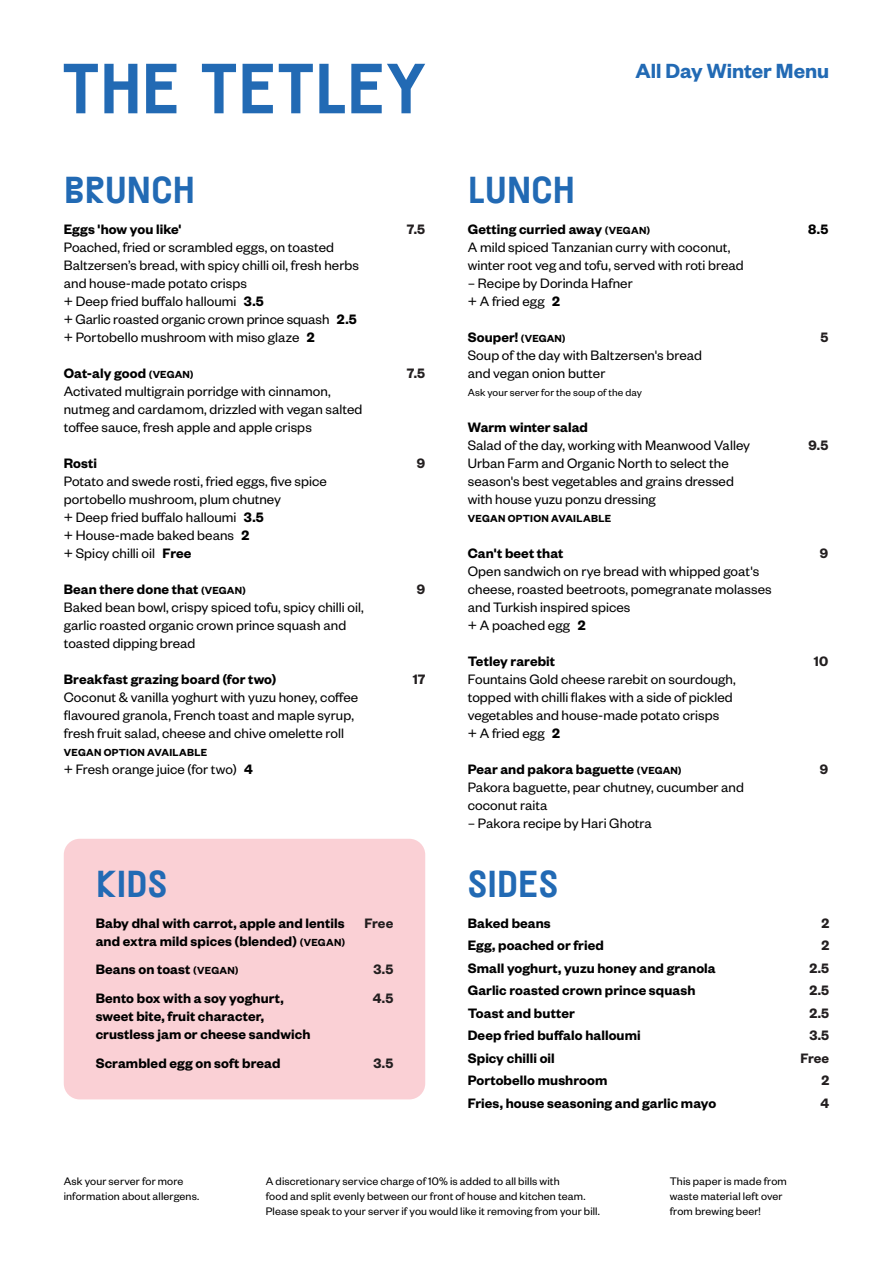
<style>
.page{position:relative;width:893px;height:1263px;background:#fff}
.page>*{position:absolute;margin:0;border:0;box-sizing:border-box;transform-origin:0 0}
.t1{font:700 37.5px "Separat Tetley";letter-spacing:-.005em;color:#226ab4}
.t2{font:600 22.5px "Founders Grotesk";color:#226ab4}
.t3{font:15px/18px "Founders Grotesk";letter-spacing:.005em;color:#000}
.t4{font:600 15px/18px "Founders Grotesk";letter-spacing:.005em;color:#000}
.t5{font:600 15px "Founders Grotesk";letter-spacing:.005em;color:#231f20}
.t6{font:12px/15px "Founders Grotesk";letter-spacing:.01em;color:#000}
.t7{font:600 11.25px "Founders Grotesk";letter-spacing:.025em;color:#000}
.t8{font:11.25px "Founders Grotesk";letter-spacing:.015em;color:#000}
.s1{font-weight:600}
.s2{font-weight:600;font-size:11.25px}
.s3{font-size:11.25px}
</style>
<div class="page">
<svg style="left:64px;top:64px;width:34px;height:49px"></svg>
<svg style="left:104px;top:64px;width:33px;height:49px"></svg>
<svg style="left:146px;top:64px;width:30px;height:49px"></svg>
<svg style="left:202px;top:64px;width:34px;height:49px"></svg>
<svg style="left:243px;top:64px;width:30px;height:49px"></svg>
<svg style="left:279px;top:64px;width:34px;height:49px"></svg>
<svg style="left:319px;top:64px;width:26px;height:49px"></svg>
<svg style="left:351px;top:64px;width:74px;height:49px"></svg>
<div style="left:64px;top:839px;width:361px;height:260px;background:#fad0d5;border-radius:16px"></div>
<h2 class="t2" style="left:636px;top:57px;width:195px">All Day Winter Menu</h2>
<p class="t1" style="left:64px;top:169px;width:133px">BRUNCH</p>
<p class="t1" style="left:468px;top:169px;width:109px">LUNCH</p>
<p class="t3" style="left:64px;top:219px;width:297px"><span class="s1">Eggs 'how you like'<br></span>Poached, fried or scrambled eggs, on toasted Baltzersen’s bread, with spicy chilli oil, fresh herbs and house-made potato crisps<br>+ Deep fried buffalo halloumi <span class="s1">3.5<br></span>+ Garlic roasted organic crown prince squash <span class="s1">2.5 </span>+ Portobello mushroom with miso glaze <span class="s1">2</span></p>
<p class="t3" style="left:64px;top:363px;width:300px"><span class="s1">Oat-aly good</span> <span class="s2">(VEGAN)<br></span>Activated multigrain porridge with cinnamon, nutmeg and cardamom, drizzled with vegan salted toffee sauce, fresh apple and apple crisps</p>
<p class="t3" style="left:64px;top:453px;width:265px"><span class="s1">Rosti<br></span>Potato and swede rosti, fried eggs, five spice portobello mushroom, plum chutney<br>+ Deep fried buffalo halloumi <span class="s1">3.5<br></span>+ House-made baked beans <span class="s1">2<br></span>+ Spicy chilli oil <span class="s1">Free</span></p>
<p class="t3" style="left:64px;top:579px;width:302px"><span class="s1">Bean there done that</span> <span class="s2">(VEGAN)<br></span>Baked bean bowl, crispy spiced tofu, spicy chilli oil, garlic roasted organic crown prince squash and toasted dipping bread</p>
<p class="t3" style="left:64px;top:669px;width:296px"><span class="s1">Breakfast grazing board (for two)<br></span>Coconut &amp; vanilla yoghurt with yuzu honey, coffee flavoured granola, French toast and maple syrup, fresh fruit salad, cheese and chive omelette roll</p>
<p class="t7" style="left:64px;top:745px;width:145px">VEGAN OPTION AVAILABLE</p>
<p class="t3" style="left:64px;top:759px;width:191px">+ Fresh orange juice (for two) <span class="s1">4</span></p>
<p class="t3" style="left:468px;top:219px;width:277px"><span class="s1">Getting curried away</span> <span class="s2">(VEGAN)<br></span>A mild spiced Tanzanian curry with coconut, winter root veg and tofu, served with roti bread</p>
<p class="t3" style="left:468px;top:273px;width:166px">– Recipe by Dorinda Hafner + A fried egg <span class="s1">2</span></p>
<p class="t3" style="left:468px;top:327px;width:236px"><span class="s1">Souper!</span> <span class="s2">(VEGAN)<br></span>Soup of the day with Baltzersen's bread and vegan onion butter</p>
<p class="t8" style="left:468px;top:386px;width:176px">Ask your server for the soup of the day</p>
<p class="t3" style="left:468px;top:417px;width:284px"><span class="s1">Warm winter salad<br></span>Salad of the day, working with Meanwood Valley Urban Farm and Organic North to select the season's best vegetables and grains dressed with house yuzu ponzu dressing</p>
<p class="t7" style="left:468px;top:511px;width:145px">VEGAN OPTION AVAILABLE</p>
<p class="t3" style="left:468px;top:543px;width:305px"><span class="s1">Can't beet that<br></span>Open sandwich on rye bread with whipped goat's cheese, roasted beetroots, pomegranate molasses and Turkish inspired spices<br>+ A poached egg <span class="s1">2</span></p>
<p class="t3" style="left:468px;top:651px;width:270px"><span class="s1">Tetley rarebit<br></span>Fountains Gold cheese rarebit on sourdough, topped with chilli flakes with a side of pickled vegetables and house-made potato crisps<br>+ A fried egg <span class="s1">2</span></p>
<p class="t3" style="left:468px;top:759px;width:278px"><span class="s1">Pear and pakora baguette</span> <span class="s2">(VEGAN)<br></span>Pakora baguette, pear chutney, cucumber and coconut raita</p>
<p class="t3" style="left:468px;top:813px;width:185px">– Pakora recipe by Hari Ghotra</p>
<p class="t5" style="left:407px;top:220px;width:20px">7.5</p>
<p class="t5" style="left:407px;top:364px;width:20px">7.5</p>
<p class="t5" style="left:417px;top:454px;width:10px">9</p>
<p class="t5" style="left:417px;top:580px;width:10px">9</p>
<p class="t5" style="left:413px;top:670px;width:14px">17</p>
<p class="t1" style="left:96px;top:862px;width:73px">KIDS</p>
<p class="t4" style="left:96px;top:913px;width:251px">Baby dhal with carrot, apple and lentils and extra mild spices (blended) <span class="s3">(VEGAN)</span></p>
<p class="t4" style="left:96px;top:960px;width:144px">Beans on toast <span class="s3">(VEGAN)</span></p>
<p class="t4" style="left:96px;top:988px;width:216px">Bento box with a soy yoghurt, sweet bite, fruit character, crustless jam or cheese sandwich</p>
<p class="t4" style="left:96px;top:1053px;width:186px">Scrambled egg on soft bread</p>
<p class="t5" style="left:364px;top:913px;width:30px">Free</p>
<p class="t5" style="left:373px;top:960px;width:21px">3.5</p>
<p class="t5" style="left:373px;top:988px;width:22px">4.5</p>
<p class="t5" style="left:373px;top:1053px;width:21px">3.5</p>
<p class="t1" style="left:468px;top:862px;width:92px">SIDES</p>
<p class="t4" style="left:468px;top:913px;width:85px">Baked beans</p>
<p class="t4" style="left:468px;top:935px;width:138px">Egg, poached or fried</p>
<p class="t4" style="left:468px;top:958px;width:249px">Small yoghurt, yuzu honey and granola</p>
<p class="t4" style="left:468px;top:980px;width:229px">Garlic roasted crown prince squash</p>
<p class="t4" style="left:468px;top:1003px;width:109px">Toast and butter</p>
<p class="t4" style="left:468px;top:1025px;width:174px">Deep fried buffalo halloumi</p>
<p class="t4" style="left:468px;top:1048px;width:89px">Spicy chilli oil</p>
<p class="t4" style="left:468px;top:1070px;width:141px">Portobello mushroom</p>
<p class="t4" style="left:468px;top:1093px;width:250px">Fries, house seasoning and garlic mayo</p>
<p class="t4" style="left:808px;top:219px;width:22px">8.5</p>
<p class="t5" style="left:820px;top:328px;width:9px">5</p>
<p class="t5" style="left:808px;top:436px;width:21px">9.5</p>
<p class="t5" style="left:820px;top:544px;width:10px">9</p>
<p class="t5" style="left:814px;top:652px;width:16px">10</p>
<p class="t5" style="left:820px;top:760px;width:10px">9</p>
<p class="t5" style="left:821px;top:913px;width:9px">2</p>
<p class="t5" style="left:821px;top:936px;width:9px">2</p>
<p class="t5" style="left:809px;top:958px;width:21px">2.5</p>
<p class="t5" style="left:809px;top:981px;width:21px">2.5</p>
<p class="t5" style="left:809px;top:1003px;width:21px">2.5</p>
<p class="t5" style="left:809px;top:1026px;width:21px">3.5</p>
<p class="t5" style="left:800px;top:1048px;width:30px">Free</p>
<p class="t5" style="left:821px;top:1071px;width:9px">2</p>
<p class="t5" style="left:820px;top:1093px;width:10px">4</p>
<p class="t6" style="left:64px;top:1173px;width:137px">Ask your server for more information about allergens.</p>
<p class="t6" style="left:670px;top:1173px;width:119px">This paper is made from waste material left over from brewing beer!</p>
<p class="t6" style="left:266px;top:1173px;width:336px">A discretionary service charge of 10% is added to all bills with<br>food and split evenly between our front of house and kitchen team.<br>Please speak to your server if you would like it removing from your bill.</p>
</div>
